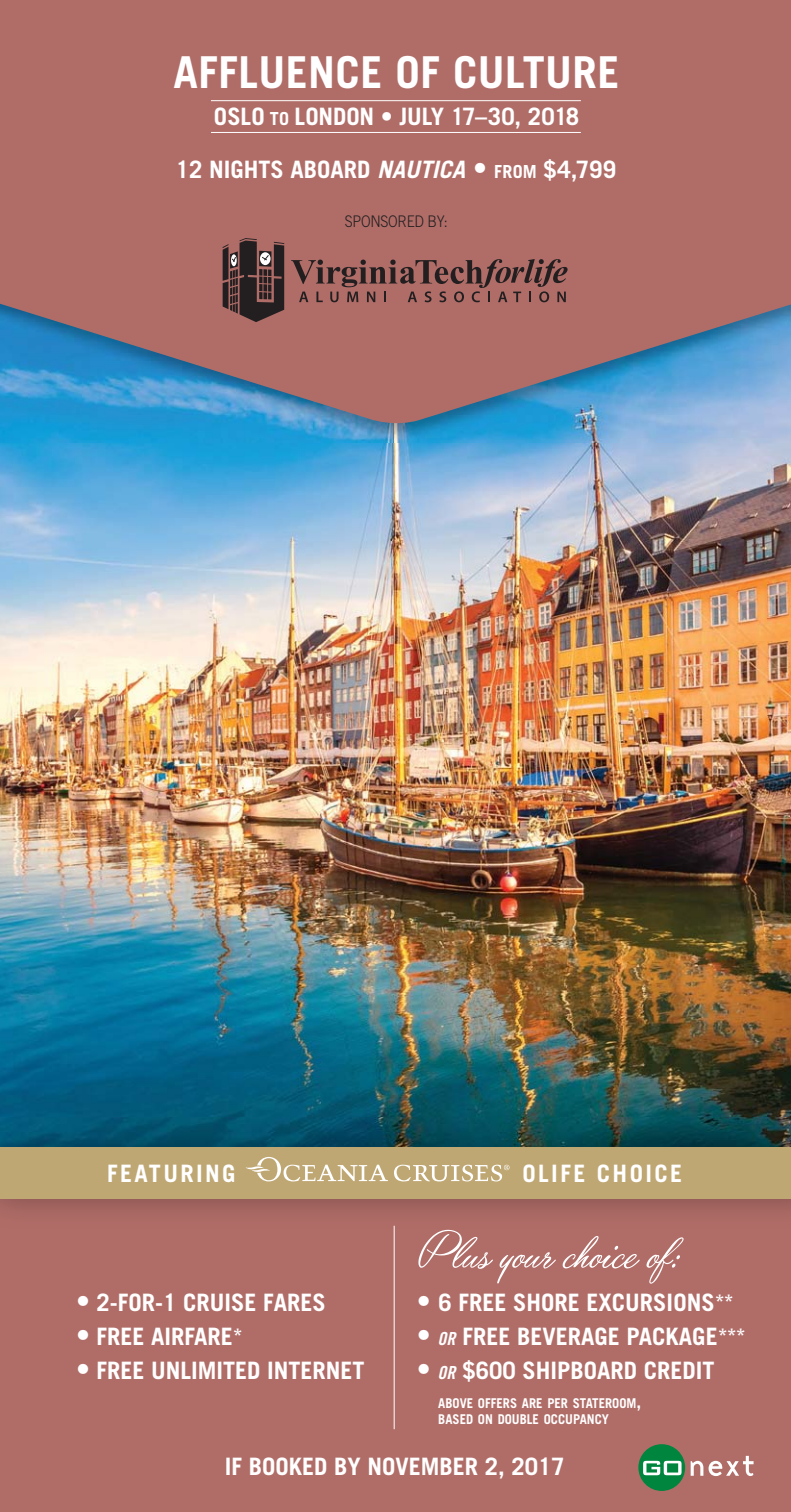
<style>
.page{position:relative;width:791px;height:1512px;background:#fff}
.page>*{position:absolute;margin:0;border:0;box-sizing:border-box;transform-origin:0 0}
.t1{font:56px "Yaquote Script Personal Use";color:#fff}
.t2{font:700 44px "Trade Gothic LT Std";letter-spacing:.01em;color:#fff}
.t3{font:700 24px/52.6px "Trade Gothic LT Std";color:#fff;text-align:center}
.t4{font:700 24px "Trade Gothic LT Std";letter-spacing:.1em;color:#fff}
.t5{font:300 16px "Trade Gothic LT Std";letter-spacing:-.02em;color:#231f20;scale:.9 1}
.t6{font:700 13.6px/16px "Trade Gothic LT Std";color:#fff;scale:.95 1}
.s1{font-size:18px}
.s2{font-style:italic}
.s3{font-size:28px}
.s4{font-size:20px}
.s5{font-family:"Trade Gothic LT Std Bd Cn 20 Obl";font-weight:400;font-size:18px}
</style>
<div class="page">
<img style="left:0;top:427px;width:791px;height:721px">
<svg style="left:0;top:0;width:791px;height:427px;background:#9f7377"></svg>
<div style="left:0;top:1191px;width:791px;height:321px;background:#b06d68"></div>
<div style="left:0;top:1148px;width:791px;height:51px;background:#bfa774"></div>
<hr style="left:211px;top:132px;width:370px;height:1px;background:#fff">
<hr style="left:211px;top:100px;width:370px;height:1px;background:#fff">
<svg style="left:246px;top:1157px;width:142px;height:24px"></svg>
<svg style="left:394px;top:1165px;width:115px;height:16px"></svg>
<hr style="left:394px;top:1226px;width:1px;height:203px;background:#fff">
<svg style="left:690px;top:1456px;width:63px;height:20px"></svg>
<div style="left:638px;top:1444px;width:47px;height:47px;background:#00853f;border-radius:50%"></div>
<svg style="left:643px;top:1461px;width:38px;height:14px"></svg>
<svg style="left:291px;top:259px;width:276px;height:43px;background:#8a5854"></svg>
<svg style="left:223px;top:238px;width:61px;height:84px;background:#583f3e"></svg>
<h2 class="t2" style="left:173px;top:57px;width:447px">AFFLUENCE OF CULTURE</h2>
<p class="t3" style="left:176px;top:94px;width:442px">OSLO <span class="s1">TO</span> LONDON • JULY 17–30, 2018<br>12 NIGHTS ABOARD <span class="s2">NAUTICA</span> <span class="s3">•</span> <span class="s1">FROM</span> $4,799</p>
<p class="t5" style="left:345px;top:216px;width:116px">SPONSORED BY:</p>
<p class="t4" style="left:107px;top:1165px;width:130px">FEATURING</p>
<p class="t4" style="left:522px;top:1165px;width:161px">OLIFE CHOICE</p>
<p class="t3" style="left:76px;top:1279px;width:251px"><span class="s3">•</span> 2-FOR-1 CRUISE FARES</p>
<p class="t3" style="left:76px;top:1313px;width:168px"><span class="s3">•</span> FREE AIRFARE<span class="s4">*</span></p>
<p class="t3" style="left:76px;top:1347px;width:290px"><span class="s3">•</span> FREE UNLIMITED INTERNET</p>
<h1 class="t1" style="left:418px;top:1226px;width:263px">Plus your choice of:</h1>
<p class="t3" style="left:417px;top:1279px;width:318px"><span class="s3">•</span> 6 FREE SHORE EXCURSIONS<span class="s4">**</span></p>
<p class="t3" style="left:417px;top:1313px;width:330px"><span class="s3">•</span> <span class="s5">OR</span> FREE BEVERAGE PACKAGE<span class="s4">***</span></p>
<p class="t3" style="left:417px;top:1347px;width:299px"><span class="s3">•</span> <span class="s5">OR</span> $600 SHIPBOARD CREDIT</p>
<p class="t6" style="left:438px;top:1395px;width:215px">ABOVE OFFERS ARE PER STATEROOM<span class="s1">,<br></span>BASED ON DOUBLE OCCUPANCY</p>
<p class="t3" style="left:225px;top:1444px;width:342px">IF BOOKED BY NOVEMBER 2, 2017</p>
</div>
